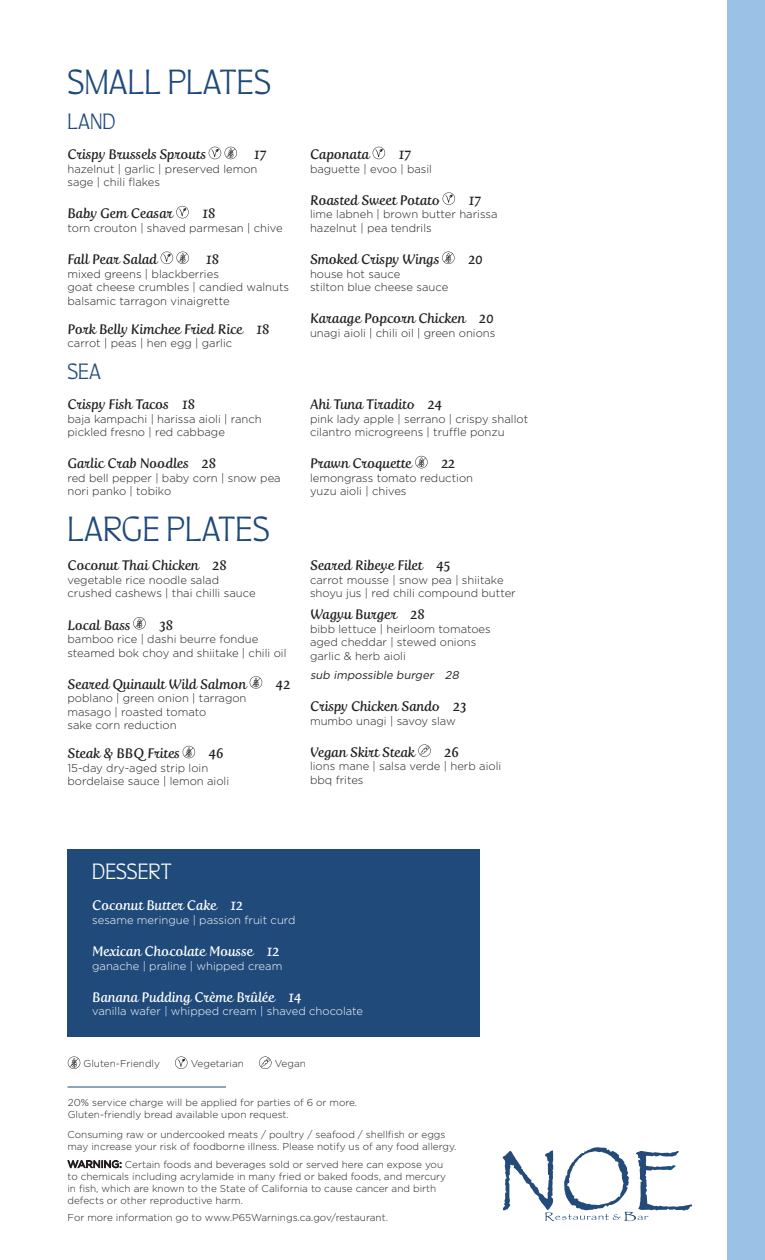
<style>
.page{position:relative;width:765px;height:1260px;background:#fff}
.page>*{position:absolute;margin:0;border:0;box-sizing:border-box;transform-origin:0 0}
.MAIN_HEADER{font:800 37.5px "Quiverleaf CF";color:#1f4a7a}
.t1{font:800 23.75px "Quiverleaf CF";color:#1f4a7a}
.WHITE_HEADER{font:800 23.75px "Quiverleaf CF";color:#fff}
.ITEM{font:13.75px "Fertigo Pro Script";color:#231f20}
.ITEM-2{font:13.75px "Fertigo Pro Script";color:#fff}
.DESCRIPTION{font:300 11.25px/13.5px "Gotham";color:#231f20}
.DESCRIPTION-2{font:300 11.25px "Gotham";color:#fff}
.DESCRIPTION-3{font:italic 11.25px "Gotham";color:#231f20}
.SMALL_NOTE{font:300 10px/12px "Gotham";color:#231f20}
.DESCRIPTION-4{font:300 10px "Gotham";color:#231f20}
.s1{font-weight:400}
</style>
<div class="page">
<div style="left:728px;top:0;width:37px;height:1260px;background:#9cc1e6"></div>
<svg style="left:502px;top:1147px;width:190px;height:74px"></svg>
<svg style="left:209px;top:147px;width:28px;height:12px"></svg>
<svg style="left:176px;top:206px;width:13px;height:12px"></svg>
<svg style="left:161px;top:252px;width:28px;height:12px"></svg>
<svg style="left:373px;top:147px;width:12px;height:12px"></svg>
<svg style="left:443px;top:192px;width:12px;height:13px"></svg>
<svg style="left:442px;top:252px;width:13px;height:12px"></svg>
<div style="left:68px;top:850px;width:412px;height:187px;background:#1f4a7a"></div>
<svg style="left:68px;top:1057px;width:12px;height:12px"></svg>
<svg style="left:175px;top:1057px;width:13px;height:12px"></svg>
<svg style="left:259px;top:1057px;width:13px;height:12px"></svg>
<svg style="left:133px;top:617px;width:13px;height:13px"></svg>
<svg style="left:250px;top:676px;width:12px;height:13px"></svg>
<svg style="left:183px;top:746px;width:12px;height:12px"></svg>
<svg style="left:418px;top:744px;width:13px;height:13px"></svg>
<hr style="left:68px;top:1087px;width:158px;height:1px;background:#1f4a7a">
<svg style="left:415px;top:456px;width:13px;height:12px"></svg>
<p class="MAIN_HEADER" style="left:68px;top:55px;width:205px">SMALL PLATES</p>
<p class="t1" style="left:68px;top:104px;width:50px">LAND</p>
<p class="ITEM" style="left:68px;top:147px;width:140px">Crispy Brussels Sprouts</p>
<p class="ITEM" style="left:254px;top:147px;width:14px">17</p>
<p class="DESCRIPTION" style="left:68px;top:162px;width:191px">hazelnut | garlic | preserved lemon sage | chili flakes</p>
<p class="ITEM" style="left:68px;top:206px;width:107px">Baby Gem Ceasar</p>
<p class="ITEM" style="left:202px;top:206px;width:15px">18</p>
<p class="DESCRIPTION" style="left:68px;top:221px;width:217px">torn crouton | shaved parmesan | chive</p>
<p class="ITEM" style="left:68px;top:251px;width:91px">Fall Pear Salad</p>
<p class="ITEM" style="left:206px;top:251px;width:15px">18</p>
<p class="DESCRIPTION" style="left:68px;top:267px;width:223px">mixed greens | blackberries<br>goat cheese crumbles | candied walnuts balsamic tarragon vinaigrette</p>
<p class="ITEM" style="left:68px;top:321px;width:204px">Pork Belly Kimchee Fried Rice 18</p>
<p class="DESCRIPTION" style="left:68px;top:336px;width:166px">carrot | peas | hen egg | garlic</p>
<p class="t1" style="left:68px;top:354px;width:35px">SEA</p>
<p class="ITEM" style="left:68px;top:397px;width:129px">Crispy Fish Tacos 18</p>
<p class="DESCRIPTION" style="left:68px;top:412px;width:196px">baja kampachi | harissa aioli | ranch pickled fresno | red cabbage</p>
<p class="ITEM" style="left:68px;top:456px;width:150px">Garlic Crab Noodles 28</p>
<p class="DESCRIPTION" style="left:68px;top:471px;width:215px">red bell pepper | baby corn | snow pea nori panko | tobiko</p>
<p class="MAIN_HEADER" style="left:68px;top:502px;width:204px">LARGE PLATES</p>
<p class="ITEM" style="left:68px;top:558px;width:161px">Coconut Thai Chicken 28</p>
<p class="DESCRIPTION" style="left:68px;top:573px;width:190px">vegetable rice noodle salad crushed cashews | thai chilli sauce</p>
<p class="ITEM" style="left:68px;top:617px;width:65px">Local Bass</p>
<p class="ITEM" style="left:159px;top:617px;width:15px">38</p>
<p class="DESCRIPTION" style="left:68px;top:632px;width:220px">bamboo rice | dashi beurre fondue steamed bok choy and shiitake | chili oil</p>
<p class="ITEM" style="left:68px;top:676px;width:180px">Seared Quinault Wild Salmon</p>
<p class="ITEM" style="left:276px;top:676px;width:16px">42</p>
<p class="DESCRIPTION" style="left:68px;top:691px;width:181px">poblano | green onion | tarragon masago | roasted tomato<br>sake corn reduction</p>
<p class="ITEM" style="left:68px;top:746px;width:114px">Steak &amp; BBQ Frites</p>
<p class="ITEM" style="left:209px;top:746px;width:16px">46</p>
<p class="DESCRIPTION" style="left:68px;top:761px;width:163px">15-day dry-aged strip loin bordelaise sauce | lemon aioli</p>
<p class="ITEM" style="left:310px;top:147px;width:61px">Caponata</p>
<p class="ITEM" style="left:399px;top:147px;width:14px">17</p>
<p class="DESCRIPTION" style="left:310px;top:162px;width:124px">baguette | evoo | basil</p>
<p class="ITEM" style="left:310px;top:192px;width:132px">Roasted Sweet Potato</p>
<p class="ITEM" style="left:469px;top:192px;width:14px">17</p>
<p class="DESCRIPTION" style="left:310px;top:207px;width:189px">lime labneh | brown butter harissa hazelnut | pea tendrils</p>
<p class="ITEM" style="left:310px;top:251px;width:131px">Smoked Crispy Wings</p>
<p class="ITEM" style="left:468px;top:251px;width:16px">20</p>
<p class="DESCRIPTION" style="left:310px;top:267px;width:140px">house hot sauce<br>stilton blue cheese sauce</p>
<p class="ITEM" style="left:310px;top:311px;width:185px">Karaage Popcorn Chicken 20</p>
<p class="DESCRIPTION" style="left:310px;top:326px;width:187px">unagi aioli | chili oil | green onions</p>
<p class="ITEM" style="left:310px;top:397px;width:134px">Ahi Tuna Tiradito 24</p>
<p class="DESCRIPTION" style="left:310px;top:412px;width:220px">pink lady apple | serrano | crispy shallot cilantro microgreens | truffle ponzu</p>
<p class="ITEM" style="left:310px;top:456px;width:103px">Prawn Croquette</p>
<p class="ITEM" style="left:441px;top:456px;width:15px">22</p>
<p class="DESCRIPTION" style="left:310px;top:471px;width:165px">lemongrass tomato reduction yuzu aioli | chives</p>
<p class="ITEM" style="left:310px;top:558px;width:142px">Seared Ribeye Filet 45</p>
<p class="DESCRIPTION" style="left:310px;top:573px;width:207px">carrot mousse | snow pea | shiitake shoyu jus | red chili compound butter</p>
<p class="ITEM" style="left:310px;top:607px;width:116px">Wagyu Burger 28</p>
<p class="DESCRIPTION" style="left:310px;top:622px;width:182px">bibb lettuce | heirloom tomatoes aged cheddar | stewed onions garlic &amp; herb aioli</p>
<p class="DESCRIPTION-3" style="left:310px;top:668px;width:153px">sub impossible burger 28</p>
<p class="ITEM" style="left:310px;top:699px;width:158px">Crispy Chicken Sando 23</p>
<p class="DESCRIPTION" style="left:310px;top:714px;width:147px">mumbo unagi | savoy slaw</p>
<p class="ITEM" style="left:310px;top:744px;width:106px">Vegan Skirt Steak</p>
<p class="ITEM" style="left:445px;top:744px;width:16px">26</p>
<p class="DESCRIPTION" style="left:310px;top:759px;width:193px">lions mane | salsa verde | herb aioli bbq frites</p>
<p class="WHITE_HEADER" style="left:92px;top:854px;width:81px">DESSERT</p>
<p class="ITEM-2" style="left:92px;top:898px;width:152px">Coconut Butter Cake 12</p>
<p class="DESCRIPTION-2" style="left:92px;top:913px;width:205px">sesame meringue | passion fruit curd</p>
<p class="ITEM-2" style="left:92px;top:943px;width:189px">Mexican Chocolate Mousse 12</p>
<p class="DESCRIPTION-2" style="left:92px;top:958px;width:192px">ganache | praline | whipped cream</p>
<p class="ITEM-2" style="left:92px;top:989px;width:211px">Banana Pudding Crème Brûlée 14</p>
<p class="DESCRIPTION-2" style="left:92px;top:1004px;width:273px">vanilla wafer | whipped cream | shaved chocolate</p>
<p class="DESCRIPTION-4" style="left:84px;top:1057px;width:78px">Gluten-Friendly</p>
<p class="DESCRIPTION-4" style="left:191px;top:1057px;width:55px">Vegetarian</p>
<p class="DESCRIPTION-4" style="left:275px;top:1057px;width:33px">Vegan</p>
<p class="SMALL_NOTE" style="left:68px;top:1097px;width:291px;line-height:11.2px">20% service charge will be applied for parties of 6 or more.<br>Gluten-friendly bread available upon request.</p>
<p class="SMALL_NOTE" style="left:68px;top:1128px;width:390px">Consuming raw or undercooked meats / poultry / seafood / shellfish or eggs may increase your risk of foodborne illness. Please notify us of any food allergy.</p>
<p class="SMALL_NOTE" style="left:68px;top:1158px;width:380px"><span class="s1">WARNING:</span> Certain foods and beverages sold or served here can expose you to chemicals including acrylamide in many fried or baked foods, and mercury in fish, which are known to the State of California to cause cancer and birth defects or other reproductive harm.</p>
<p class="SMALL_NOTE" style="left:68px;top:1211px;width:322px">For more information go to www.P65Warnings.ca.gov/restaurant.</p>
</div>
